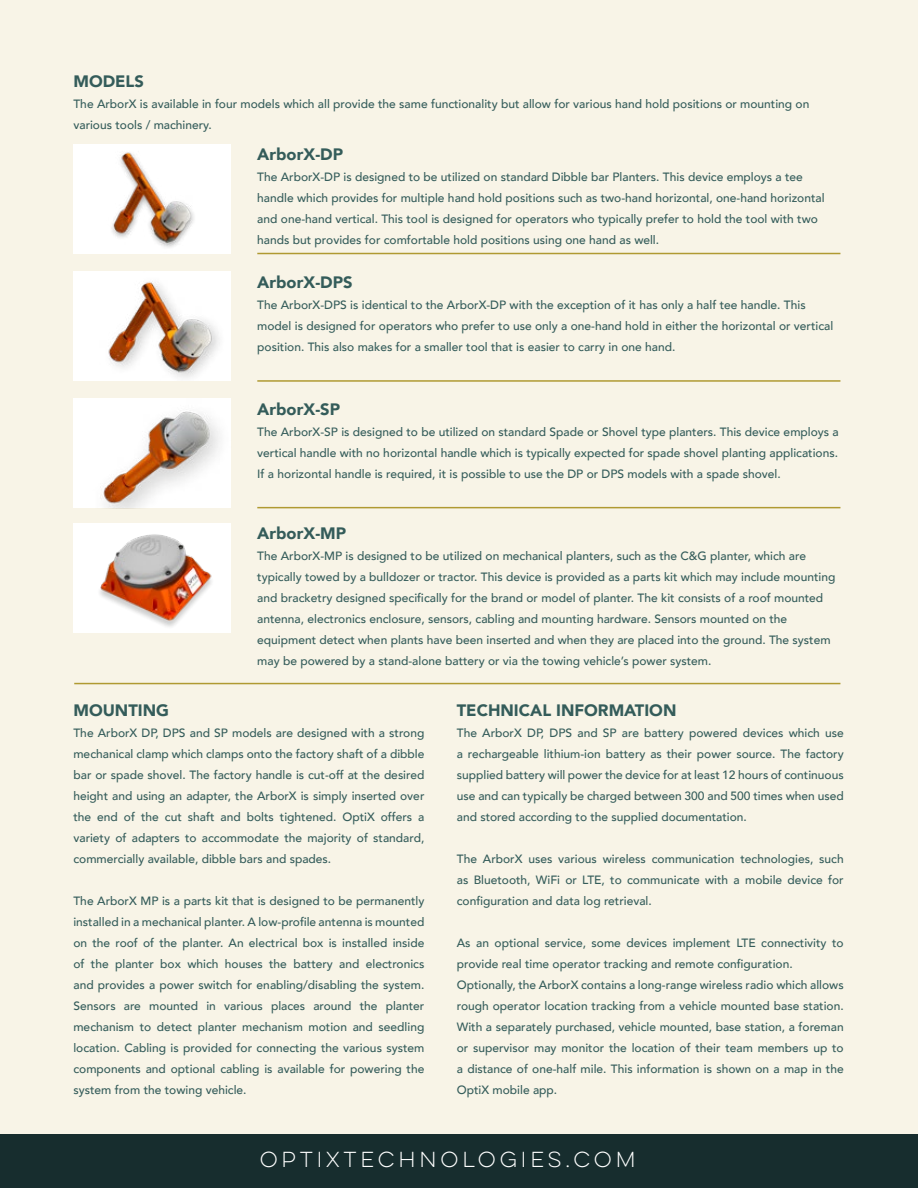
<style>
.page{position:relative;width:918px;height:1188px;background:#f8f4e7}
.page>*{position:absolute;margin:0;border:0;box-sizing:border-box;transform-origin:0 0}
.t1{font:19.5px "Lulo Clean One";color:#fff}
.t2{font:900 16.5px "Avenir";color:#345c5a}
.t3{font:500 12px/21px "Avenir";color:#345c5a}
</style>
<div class="page">
<div style="left:0;top:1134px;width:918px;height:54px;background:#172d2e"></div>
<hr style="left:257px;top:253px;width:583px;height:1px;background:#b09a32">
<hr style="left:257px;top:380px;width:583px;height:2px;background:#b09a32">
<hr style="left:257px;top:507px;width:583px;height:1px;background:#b09a32">
<hr style="left:74px;top:683px;width:766px;height:1px;background:#b09a32">
<div style="left:73px;top:144px;width:158px;height:110px;background:#fff"></div>
<img style="left:111px;top:152px;width:83px;height:96px">
<img style="left:73px;top:271px;width:158px;height:110px">
<img style="left:73px;top:399px;width:158px;height:109px">
<img style="left:73px;top:523px;width:158px;height:110px">
<h2 class="t2" style="left:73px;top:68px;width:72px">MODELS</h2>
<p class="t3" style="left:73px;top:93px;width:737px">The ArborX is available in four models which all provide the same functionality but allow for various hand hold positions or mounting on various tools / machinery.</p>
<h2 class="t2" style="left:257px;top:140px;width:87px">ArborX-DP</h2>
<p class="t3" style="left:257px;top:166px;width:569px">The ArborX-DP is designed to be utilized on standard Dibble bar Planters. This device employs a tee handle which provides for multiple hand hold positions such as two-hand horizontal, one-hand horizontal and one-hand vertical. This tool is designed for operators who typically prefer to hold the tool with two hands but provides for comfortable hold positions using one hand as well.</p>
<h2 class="t2" style="left:257px;top:268px;width:97px">ArborX-DPS</h2>
<p class="t3" style="left:257px;top:293px;width:578px">The ArborX-DPS is identical to the ArborX-DP with the exception of it has only a half tee handle. This model is designed for operators who prefer to use only a one-hand hold in either the horizontal or vertical position. This also makes for a smaller tool that is easier to carry in one hand.</p>
<h2 class="t2" style="left:257px;top:395px;width:84px">ArborX-SP</h2>
<p class="t3" style="left:257px;top:421px;width:583px;text-align:justify">The ArborX-SP is designed to be utilized on standard Spade or Shovel type planters. This device employs a vertical handle with no horizontal handle which is typically expected for spade shovel planting applications.<br>If a horizontal handle is required, it is possible to use the DP or DPS models with a spade shovel.</p>
<h2 class="t2" style="left:257px;top:519px;width:90px">ArborX-MP</h2>
<p class="t3" style="left:257px;top:545px;width:580px">The ArborX-MP is designed to be utilized on mechanical planters, such as the C&amp;G planter, which are typically towed by a bulldozer or tractor. This device is provided as a parts kit which may include mounting and bracketry designed specifically for the brand or model of planter. The kit consists of a roof mounted antenna, electronics enclosure, sensors, cabling and mounting hardware. Sensors mounted on the equipment detect when plants have been inserted and when they are placed into the ground. The system may be powered by a stand-alone battery or via the towing vehicle’s power system.</p>
<h2 class="t2" style="left:73px;top:696px;width:97px">MOUNTING</h2>
<p class="t3" style="left:73px;top:721px;width:353px;text-align:justify">The ArborX DP, DPS and SP models are designed with a strong mechanical clamp which clamps onto the factory shaft of a dibble bar or spade shovel. The factory handle is cut-off at the desired height and using an adapter, the ArborX is simply inserted over the end of the cut shaft and bolts tightened. OptiX offers a variety of adapters to accommodate the majority of standard, commercially available, dibble bars and spades.</p>
<p class="t3" style="left:73px;top:889px;width:353px;text-align:justify">The ArborX MP is a parts kit that is designed to be permanently installed in a mechanical planter. A low-profile antenna is mounted on the roof of the planter. An electrical box is installed inside of the planter box which houses the battery and electronics and provides a power switch for enabling/disabling the system.<br>Sensors are mounted in various places around the planter mechanism to detect planter mechanism motion and seedling location. Cabling is provided for connecting the various system components and optional cabling is available for powering the system from the towing vehicle.</p>
<h2 class="t2" style="left:457px;top:696px;width:221px">TECHNICAL INFORMATION</h2>
<p class="t3" style="left:457px;top:721px;width:388px;text-align:justify">The ArborX DP, DPS and SP are battery powered devices which use a rechargeable lithium-ion battery as their power source. The factory supplied battery will power the device for at least 12 hours of continuous use and can typically be charged between 300 and 500 times when used and stored according to the supplied documentation.</p>
<p class="t3" style="left:457px;top:847px;width:388px;text-align:justify">The ArborX uses various wireless communication technologies, such as Bluetooth, WiFi or LTE, to communicate with a mobile device for configuration and data log retrieval.</p>
<p class="t3" style="left:457px;top:931px;width:388px">As an optional service, some devices implement LTE connectivity to provide real time operator tracking and remote configuration.<br>Optionally, the ArborX contains a long-range wireless radio which allows rough operator location tracking from a vehicle mounted base station.<br>With a separately purchased, vehicle mounted, base station, a foreman or supervisor may monitor the location of their team members up to a distance of one-half mile. This information is shown on a map in the OptiX mobile app.</p>
<h1 class="t1" style="left:260px;top:1146px;width:381px">OPTIXTECHNOLOGIES.COM</h1>
</div>
